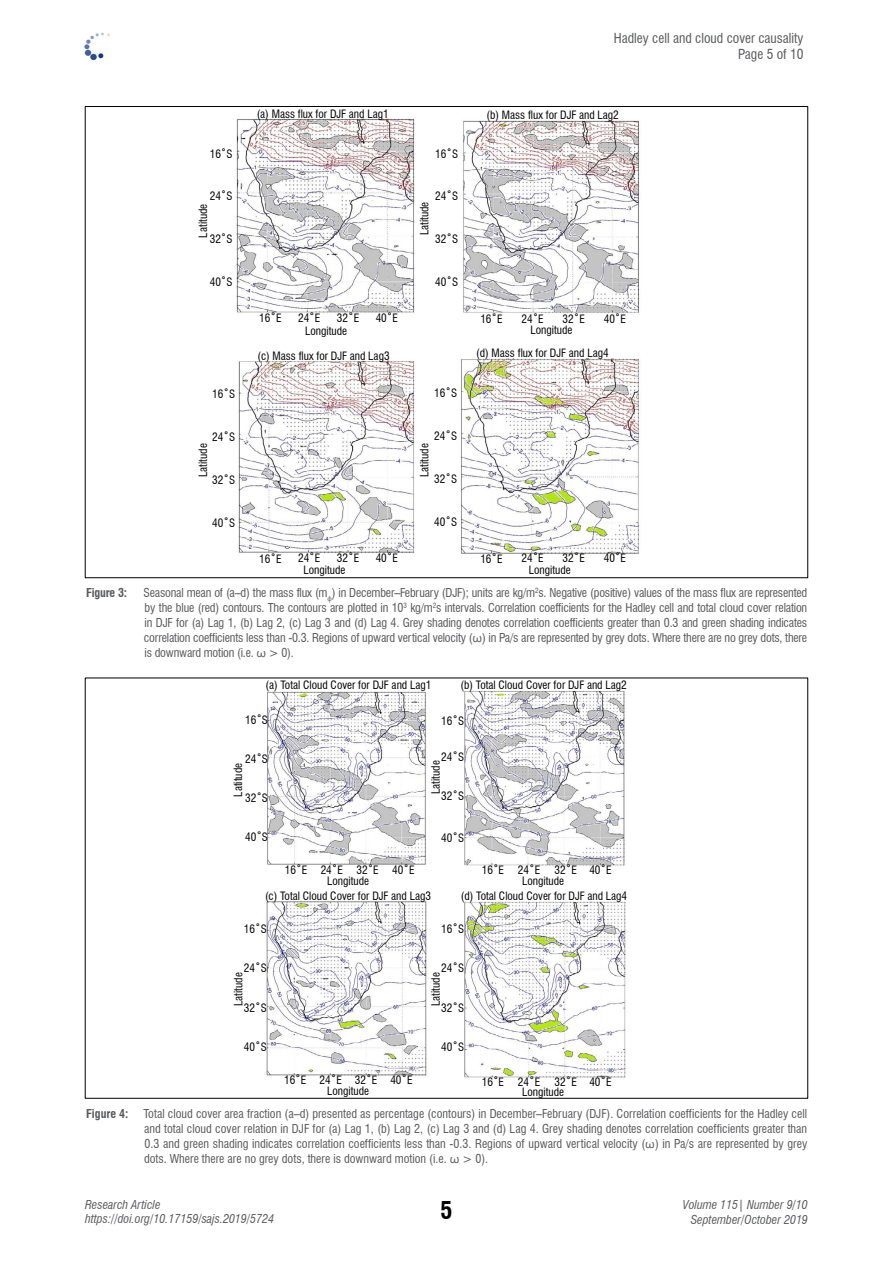
<style>
.page{position:relative;width:893px;height:1263px;background:#fff}
.page>*{position:absolute;margin:0;border:0;box-sizing:border-box;transform-origin:0 0}
.t1{font:700 condensed 24px "Swiss 721 BT";color:#000}
.HEADER_top{font:condensed 13.5px "Swiss 721 BT";color:#58595b}
.FIG_caption{font:condensed 12px/15px "Swiss 721 BT";letter-spacing:-.01em;color:#58595b;text-align:justify}
.t2{font:italic condensed 12px/14.4px "Swiss 721 BT";color:#58595b;text-align:right}
.FIG_caption-2{font:700 condensed 12px "Swiss 721 BT";letter-spacing:-.005em;color:#58595b}
.t3{font:condensed 11.25px "Swiss 721 BT";color:#000}
.s1{font-family:"Segoe UI";font-stretch:normal}
</style>
<div class="page">
<img style="left:84px;top:32px;width:26px;height:29px">
<img style="left:236px;top:118px;width:405px;height:436px">
<img style="left:266px;top:691px;width:360px;height:387px">
<p class="HEADER_top" style="left:614px;top:30px;width:191px">Hadley cell and cloud cover causality</p>
<p class="HEADER_top" style="left:738px;top:46px;width:67px">Page 5 of 10</p>
<p class="t3" style="left:257px;top:107px;width:134px">(a) Mass flux for DJF and Lag1</p>
<p class="t3" style="left:486px;top:108px;width:134px">(b) Mass flux for DJF and Lag2</p>
<p class="t3" style="left:210px;top:147px;width:24px">16˚S</p>
<p class="t3" style="left:435px;top:147px;width:24px">16˚S</p>
<p class="t3" style="left:210px;top:190px;width:24px">24˚S</p>
<p class="t3" style="left:435px;top:190px;width:24px">24˚S</p>
<p class="t3" style="left:418px;top:235px;width:35px;rotate:-90deg">Latitude</p>
<p class="t3" style="left:196px;top:238px;width:35px;rotate:-90deg">Latitude</p>
<p class="t3" style="left:210px;top:232px;width:24px">32˚S</p>
<p class="t3" style="left:435px;top:232px;width:24px">32˚S</p>
<p class="t3" style="left:210px;top:275px;width:24px">40˚S</p>
<p class="t3" style="left:435px;top:275px;width:24px">40˚S</p>
<p class="t3" style="left:259px;top:311px;width:24px">16˚E</p>
<p class="t3" style="left:298px;top:311px;width:24px">24˚E</p>
<p class="t3" style="left:337px;top:311px;width:24px">32˚E</p>
<p class="t3" style="left:376px;top:311px;width:24px">40˚E</p>
<p class="t3" style="left:480px;top:312px;width:24px">16˚E</p>
<p class="t3" style="left:521px;top:312px;width:24px">24˚E</p>
<p class="t3" style="left:563px;top:312px;width:24px">32˚E</p>
<p class="t3" style="left:604px;top:312px;width:24px">40˚E</p>
<p class="t3" style="left:305px;top:324px;width:44px">Longitude</p>
<p class="t3" style="left:530px;top:323px;width:44px">Longitude</p>
<p class="t3" style="left:257px;top:349px;width:134px">(c) Mass flux for DJF and Lag3</p>
<p class="t3" style="left:212px;top:387px;width:24px">16˚S</p>
<p class="t3" style="left:434px;top:386px;width:24px">16˚S</p>
<p class="t3" style="left:212px;top:430px;width:24px">24˚S</p>
<p class="t3" style="left:434px;top:429px;width:24px">24˚S</p>
<p class="t3" style="left:196px;top:477px;width:35px;rotate:-90deg">Latitude</p>
<p class="t3" style="left:418px;top:477px;width:35px;rotate:-90deg">Latitude</p>
<p class="t3" style="left:212px;top:473px;width:24px">32˚S</p>
<p class="t3" style="left:434px;top:472px;width:24px">32˚S</p>
<p class="t3" style="left:212px;top:516px;width:24px">40˚S</p>
<p class="t3" style="left:434px;top:515px;width:24px">40˚S</p>
<p class="t3" style="left:259px;top:552px;width:24px">16˚E</p>
<p class="t3" style="left:298px;top:552px;width:24px">24˚E</p>
<p class="t3" style="left:337px;top:552px;width:24px">32˚E</p>
<p class="t3" style="left:303px;top:563px;width:44px">Longitude</p>
<p class="t3" style="left:376px;top:552px;width:24px">40˚E</p>
<p class="t3" style="left:476px;top:346px;width:134px">(d) Mass flux for DJF and Lag4</p>
<p class="t3" style="left:480px;top:552px;width:24px">16˚E</p>
<p class="t3" style="left:521px;top:552px;width:24px">24˚E</p>
<p class="t3" style="left:563px;top:552px;width:24px">32˚E</p>
<p class="t3" style="left:529px;top:564px;width:44px">Longitude</p>
<p class="t3" style="left:604px;top:552px;width:24px">40˚E</p>
<p class="FIG_caption-2" style="left:86px;top:586px;width:43px">Figure 3:</p>
<p class="FIG_caption" style="left:144px;top:585px;width:665px">Seasonal mean of (a–d) the mass flux (m<sub>ϕ</sub>) in December–February (DJF); units are kg/m<sup>2</sup>s. Negative (positive) values of the mass flux are represented by the blue (red) contours. The contours are plotted in 10<sup>3</sup> kg/m<sup>2</sup>s intervals. Correlation coefficients for the Hadley cell and total cloud cover relation in DJF for (a) Lag 1, (b) Lag 2, (c) Lag 3 and (d) Lag 4. Grey shading denotes correlation coefficients greater than 0.3 and green shading indicates correlation coefficients less than -0.3. Regions of upward vertical velocity (<span class="s1">ω</span>) in Pa/s are represented by grey dots. Where there are no grey dots, there is downward motion (i.e. <span class="s1">ω</span> &gt; 0).</p>
<p class="t3" style="left:266px;top:679px;width:167px">(a) Total Cloud Cover for DJF and Lag1</p>
<p class="t3" style="left:245px;top:713px;width:24px">16˚S</p>
<p class="t3" style="left:461px;top:678px;width:168px">(b) Total Cloud Cover for DJF and Lag2</p>
<p class="t3" style="left:441px;top:714px;width:24px">16˚S</p>
<p class="t3" style="left:245px;top:752px;width:24px">24˚S</p>
<p class="t3" style="left:231px;top:797px;width:35px;rotate:-90deg">Latitude</p>
<p class="t3" style="left:245px;top:791px;width:24px">32˚S</p>
<p class="t3" style="left:441px;top:750px;width:24px">24˚S</p>
<p class="t3" style="left:429px;top:794px;width:35px;rotate:-90deg">Latitude</p>
<p class="t3" style="left:441px;top:789px;width:24px">32˚S</p>
<p class="t3" style="left:245px;top:831px;width:24px">40˚S</p>
<p class="t3" style="left:441px;top:831px;width:24px">40˚S</p>
<p class="t3" style="left:285px;top:863px;width:24px">16˚E</p>
<p class="t3" style="left:321px;top:863px;width:24px">24˚E</p>
<p class="t3" style="left:554px;top:863px;width:24px">32˚E</p>
<p class="t3" style="left:356px;top:863px;width:24px">32˚E</p>
<p class="t3" style="left:589px;top:863px;width:24px">40˚E</p>
<p class="t3" style="left:392px;top:863px;width:24px">40˚E</p>
<p class="t3" style="left:482px;top:863px;width:24px">16˚E</p>
<p class="t3" style="left:518px;top:863px;width:24px">24˚E</p>
<p class="t3" style="left:522px;top:874px;width:44px">Longitude</p>
<p class="t3" style="left:327px;top:875px;width:44px">Longitude</p>
<p class="t3" style="left:265px;top:889px;width:168px">(c) Total Cloud Cover for DJF and Lag3</p>
<p class="t3" style="left:461px;top:889px;width:168px">(d) Total Cloud Cover for DJF and Lag4</p>
<p class="t3" style="left:244px;top:922px;width:24px">16˚S</p>
<p class="t3" style="left:441px;top:922px;width:24px">16˚S</p>
<p class="t3" style="left:244px;top:961px;width:24px">24˚S</p>
<p class="t3" style="left:441px;top:961px;width:24px">24˚S</p>
<p class="t3" style="left:232px;top:1006px;width:35px;rotate:-90deg">Latitude</p>
<p class="t3" style="left:429px;top:1006px;width:35px;rotate:-90deg">Latitude</p>
<p class="t3" style="left:244px;top:1001px;width:24px">32˚S</p>
<p class="t3" style="left:441px;top:1001px;width:24px">32˚S</p>
<p class="t3" style="left:244px;top:1040px;width:24px">40˚S</p>
<p class="t3" style="left:441px;top:1040px;width:24px">40˚S</p>
<p class="t3" style="left:284px;top:1073px;width:24px">16˚E</p>
<p class="t3" style="left:482px;top:1075px;width:24px">16˚E</p>
<p class="t3" style="left:319px;top:1073px;width:24px">24˚E</p>
<p class="t3" style="left:518px;top:1075px;width:24px">24˚E</p>
<p class="t3" style="left:355px;top:1073px;width:24px">32˚E</p>
<p class="t3" style="left:554px;top:1075px;width:24px">32˚E</p>
<p class="t3" style="left:390px;top:1073px;width:24px">40˚E</p>
<p class="t3" style="left:589px;top:1075px;width:24px">40˚E</p>
<p class="t3" style="left:327px;top:1084px;width:44px">Longitude</p>
<p class="t3" style="left:522px;top:1085px;width:44px">Longitude</p>
<p class="FIG_caption-2" style="left:86px;top:1106px;width:44px">Figure 4:</p>
<p class="FIG_caption" style="left:144px;top:1106px;width:665px">Total cloud cover area fraction (a–d) presented as percentage (contours) in December–February (DJF). Correlation coefficients for the Hadley cell and total cloud cover relation in DJF for (a) Lag 1, (b) Lag 2, (c) Lag 3 and (d) Lag 4. Grey shading denotes correlation coefficients greater than 0.3 and green shading indicates correlation coefficients less than -0.3. Regions of upward vertical velocity (<span class="s1">ω</span>) in Pa/s are represented by grey dots. Where there are no grey dots, there is downward motion (i.e. <span class="s1">ω</span> &gt; 0).</p>
<p class="t2" style="left:85px;top:1197px;width:191px;text-align:left">Research Article https://doi.org/10.17159/sajs.2019/5724</p>
<h1 class="t1" style="left:440px;top:1195px;width:13px">5</h1>
<p class="t2" style="left:683px;top:1198px;width:127px">Volume 115| Number 9/10<br>September/October 2019</p>
</div>
